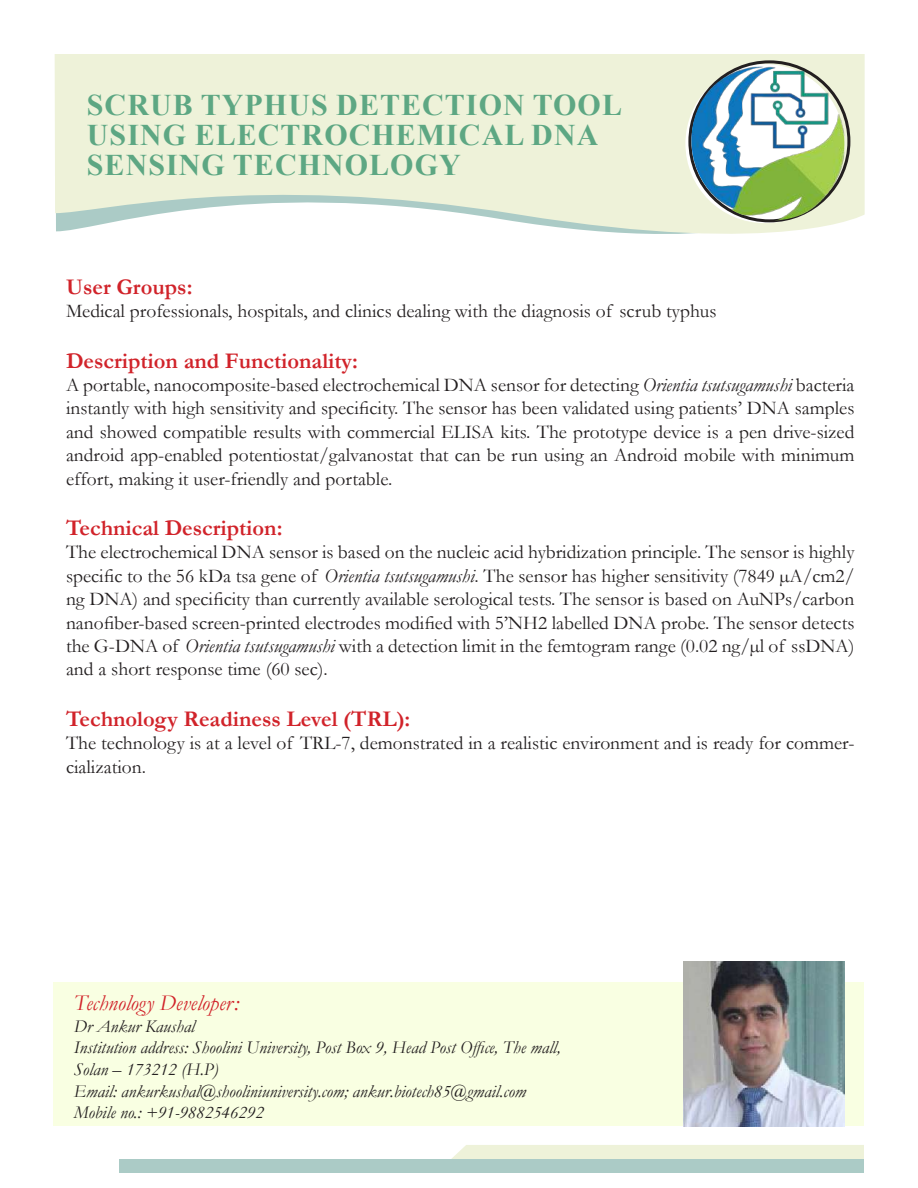
<style>
.page{position:relative;width:918px;height:1188px;background:#fff}
.page>*{position:absolute;margin:0;border:0;box-sizing:border-box;transform-origin:0 0}
.t1{font:700 30px/30px "Times New Roman";letter-spacing:.035em;color:#5da783}
.t2{font:700 22.5px "Garamond";color:#d1232a}
.t3{font:italic 22.5px "Garamond";color:#d1232a}
.t4{font:19.5px/23.4px "Garamond";color:#231f20;text-align:justify}
.t5{font:italic 18px/21.6px "Garamond";color:#231f20}
.s1{font-style:italic}
</style>
<div class="page">
<svg style="left:55px;top:54px;width:810px;height:180px;fill:#eef2d9"></svg>
<div style="left:53px;top:982px;width:811px;height:144px;background:#f9ffe2"></div>
<img style="left:684px;top:961px;width:160px;height:165px">
<div style="left:451px;top:1145px;width:413px;height:14px;background:#eef2d9"></div>
<div style="left:120px;top:1159px;width:744px;height:13px;background:#abcbc6"></div>
<img style="left:691px;top:67px;width:154px;height:154px">
<h1 class="t1" style="left:87px;top:89px;width:537px">SCRUB TYPHUS DETECTION TOOL<br>USING ELECTROCHEMICAL DNA<br>SENSING TECHNOLOGY</h1>
<p class="t2" style="left:66px;top:271px;width:128px">User Groups:</p>
<p class="t4" style="left:66px;top:299px;width:652px">Medical professionals, hospitals, and clinics dealing with the diagnosis of scrub typhus</p>
<p class="t2" style="left:66px;top:345px;width:294px">Description and Functionality:</p>
<p class="t4" style="left:66px;top:373px;width:790px">A portable, nanocomposite-based electrochemical DNA sensor for detecting <span class="s1">Orientia tsutsugamushi</span> bacteria instantly with high sensitivity and specificity. The sensor has been validated using patients’ DNA samples and showed compatible results with commercial ELISA kits. The prototype device is a pen drive-sized android app-enabled potentiostat/galvanostat that can be run using an Android mobile with minimum effort, making it user-friendly and portable.</p>
<p class="t2" style="left:66px;top:513px;width:218px">Technical Description:</p>
<p class="t4" style="left:66px;top:540px;width:790px">The electrochemical DNA sensor is based on the nucleic acid hybridization principle. The sensor is highly specific to the 56 kDa tsa gene of <span class="s1">Orientia tsutsugamushi</span>. The sensor has higher sensitivity (7849 µA/cm2/ ng DNA) and specificity than currently available serological tests. The sensor is based on AuNPs/carbon nanofiber-based screen-printed electrodes modified with 5’NH2 labelled DNA probe. The sensor detects the G-DNA of <span class="s1">Orientia tsutsugamushi</span> with a detection limit in the femtogram range (0.02 ng/µl of ssDNA) and a short response time (60 sec).</p>
<p class="t2" style="left:66px;top:703px;width:346px">Technology Readiness Level (TRL):</p>
<p class="t4" style="left:66px;top:731px;width:790px">The technology is at a level of TRL-7, demonstrated in a realistic environment and is ready for commer&shy;cialization.</p>
<p class="t3" style="left:74px;top:988px;width:167px">Technology Developer:</p>
<p class="t5" style="left:74px;top:1015px;width:489px">Dr Ankur Kaushal<br>Institution address: Shoolini University, Post Box 9, Head Post Office, The mall, Solan – 173212 (H.P)<br>Email: ankurkushal@shooliniuniversity.com; ankur.biotech85@gmail.com Mobile no.: +91-9882546292</p>
</div>
